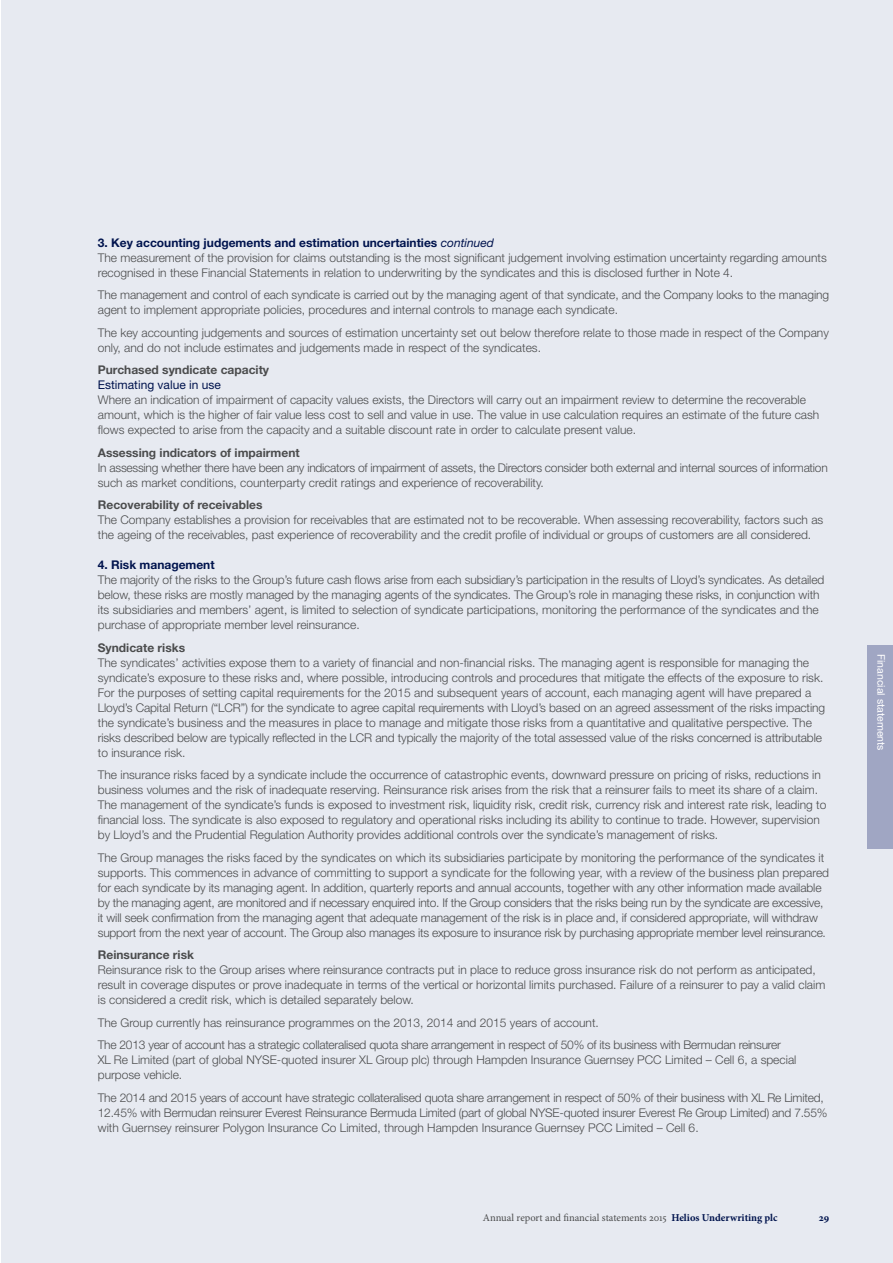
<style>
.page{position:relative;width:893px;height:1263px;background:#fff}
.page>*{position:absolute;margin:0;border:0;box-sizing:border-box;transform-origin:0 0}
.t1{font:300 12px/15px "Helvetica Neue LT Std";color:#4b4c4d}
.t2{font:300 12px/15px "Helvetica Neue LT Std";letter-spacing:-.02em;color:#4b4c4d}
.t3{font:700 12px "Helvetica Neue LT Std";color:#4b4c4d}
.t4{font:12px "Helvetica Neue LT Std";color:#00134d}
.t5{font:700 12px "Helvetica Neue LT Std";color:#00134d}
.t6{font:10.5px "Minion Pro";letter-spacing:-.005em;color:#4b4c4d}
.t7{font:10.5px "Helvetica Neue LT Std";color:#fff}
.t8{font:700 10.5px "Minion Pro";color:#00134d}
.s1{font-weight:700;color:#00134d}
.s2{font-weight:400;font-style:italic;color:#00134d}
</style>
<div class="page">
<div style="left:1px;top:0;width:892px;height:1263px;background:#e7eaf1"></div>
<div style="left:867px;top:645px;width:26px;height:204px;background:#a0a6c3"></div>
<p class="t1" style="left:98px;top:235px;width:730px"><span class="s1">3. Key accounting judgements and estimation uncertainties</span> <span class="s2">continued<br></span>The measurement of the provision for claims outstanding is the most significant judgement involving estimation uncertainty regarding amounts recognised in these Financial Statements in relation to underwriting by the syndicates and this is disclosed further in Note 4.</p>
<p class="t1" style="left:98px;top:287px;width:733px">The management and control of each syndicate is carried out by the managing agent of that syndicate, and the Company looks to the managing agent to implement appropriate policies, procedures and internal controls to manage each syndicate.</p>
<p class="t1" style="left:98px;top:325px;width:733px">The key accounting judgements and sources of estimation uncertainty set out below therefore relate to those made in respect of the Company only, and do not include estimates and judgements made in respect of the syndicates.</p>
<p class="t3" style="left:98px;top:362px;width:173px">Purchased syndicate capacity</p>
<p class="t4" style="left:98px;top:378px;width:125px">Estimating value in use</p>
<p class="t1" style="left:98px;top:392px;width:723px">Where an indication of impairment of capacity values exists, the Directors will carry out an impairment review to determine the recoverable amount, which is the higher of fair value less cost to sell and value in use. The value in use calculation requires an estimate of the future cash flows expected to arise from the capacity and a suitable discount rate in order to calculate present value.</p>
<p class="t3" style="left:98px;top:445px;width:203px">Assessing indicators of impairment</p>
<p class="t2" style="left:98px;top:460px;width:731px">In assessing whether there have been any indicators of impairment of assets, the Directors consider both external and internal sources of information such as market conditions, counterparty credit ratings and experience of recoverability.</p>
<p class="t3" style="left:98px;top:497px;width:166px">Recoverability of receivables</p>
<p class="t1" style="left:98px;top:512px;width:727px">The Company establishes a provision for receivables that are estimated not to be recoverable. When assessing recoverability, factors such as the ageing of the receivables, past experience of recoverability and the credit profile of individual or groups of customers are all considered.</p>
<p class="t5" style="left:98px;top:557px;width:118px">4. Risk management</p>
<p class="t1" style="left:98px;top:572px;width:728px">The majority of the risks to the Group’s future cash flows arise from each subsidiary’s participation in the results of Lloyd’s syndicates. As detailed below, these risks are mostly managed by the managing agents of the syndicates. The Group’s role in managing these risks, in conjunction with its subsidiaries and members’ agent, is limited to selection of syndicate participations, monitoring the performance of the syndicates and the purchase of appropriate member level reinsurance.</p>
<p class="t3" style="left:98px;top:640px;width:89px">Syndicate risks</p>
<p class="t1" style="left:98px;top:655px;width:729px">The syndicates’ activities expose them to a variety of financial and non-financial risks. The managing agent is responsible for managing the syndicate’s exposure to these risks and, where possible, introducing controls and procedures that mitigate the effects of the exposure to risk.<br>For the purposes of setting capital requirements for the 2015 and subsequent years of account, each managing agent will have prepared a Lloyd’s Capital Return (“LCR”) for the syndicate to agree capital requirements with Lloyd’s based on an agreed assessment of the risks impacting the syndicate’s business and the measures in place to manage and mitigate those risks from a quantitative and qualitative perspective. The risks described below are typically reflected in the LCR and typically the majority of the total assessed value of the risks concerned is attributable to insurance risk.</p>
<p class="t1" style="left:98px;top:767px;width:730px">The insurance risks faced by a syndicate include the occurrence of catastrophic events, downward pressure on pricing of risks, reductions in business volumes and the risk of inadequate reserving. Reinsurance risk arises from the risk that a reinsurer fails to meet its share of a claim.<br>The management of the syndicate’s funds is exposed to investment risk, liquidity risk, credit risk, currency risk and interest rate risk, leading to financial loss. The syndicate is also exposed to regulatory and operational risks including its ability to continue to trade. However, supervision by Lloyd’s and the Prudential Regulation Authority provides additional controls over the syndicate’s management of risks.</p>
<p class="t1" style="left:98px;top:850px;width:733px">The Group manages the risks faced by the syndicates on which its subsidiaries participate by monitoring the performance of the syndicates it supports. This commences in advance of committing to support a syndicate for the following year, with a review of the business plan prepared for each syndicate by its managing agent. In addition, quarterly reports and annual accounts, together with any other information made available by the managing agent, are monitored and if necessary enquired into. If the Group considers that the risks being run by the syndicate are excessive, it will seek confirmation from the managing agent that adequate management of the risk is in place and, if considered appropriate, will withdraw support from the next year of account. The Group also manages its exposure to insurance risk by purchasing appropriate member level reinsurance.</p>
<p class="t3" style="left:98px;top:947px;width:98px">Reinsurance risk</p>
<p class="t1" style="left:98px;top:962px;width:729px">Reinsurance risk to the Group arises where reinsurance contracts put in place to reduce gross insurance risk do not perform as anticipated, result in coverage disputes or prove inadequate in terms of the vertical or horizontal limits purchased. Failure of a reinsurer to pay a valid claim is considered a credit risk, which is detailed separately below.</p>
<p class="t2" style="left:98px;top:1011px;width:685px;line-height:22.5px">The Group currently has reinsurance programmes on the 2013, 2014 and 2015 years of account.<br>The 2013 year of account has a strategic collateralised quota share arrangement in respect of 50% of its business with Bermudan reinsurer</p>
<p class="t1" style="left:98px;top:1052px;width:700px">XL Re Limited (part of global NYSE-quoted insurer XL Group plc) through Hampden Insurance Guernsey PCC Limited – Cell 6, a special purpose vehicle.</p>
<p class="t1" style="left:98px;top:1090px;width:731px">The 2014 and 2015 years of account have strategic collateralised quota share arrangement in respect of 50% of their business with XL Re Limited,<br>12.45% with Bermudan reinsurer Everest Reinsurance Bermuda Limited (part of global NYSE-quoted insurer Everest Re Group Limited) and 7.55% with Guernsey reinsurer Polygon Insurance Co Limited, through Hampden Insurance Guernsey PCC Limited – Cell 6.</p>
<p class="t6" style="left:483px;top:1210px;width:296px">Annual report and financial statements 2015 <span class="s1">Helios Underwriting plc</span></p>
<p class="t8" style="left:819px;top:1210px;width:12px">29</p>
<p class="t7" style="left:887px;top:654px;width:98px;rotate:90deg">Financial statements</p>
</div>
